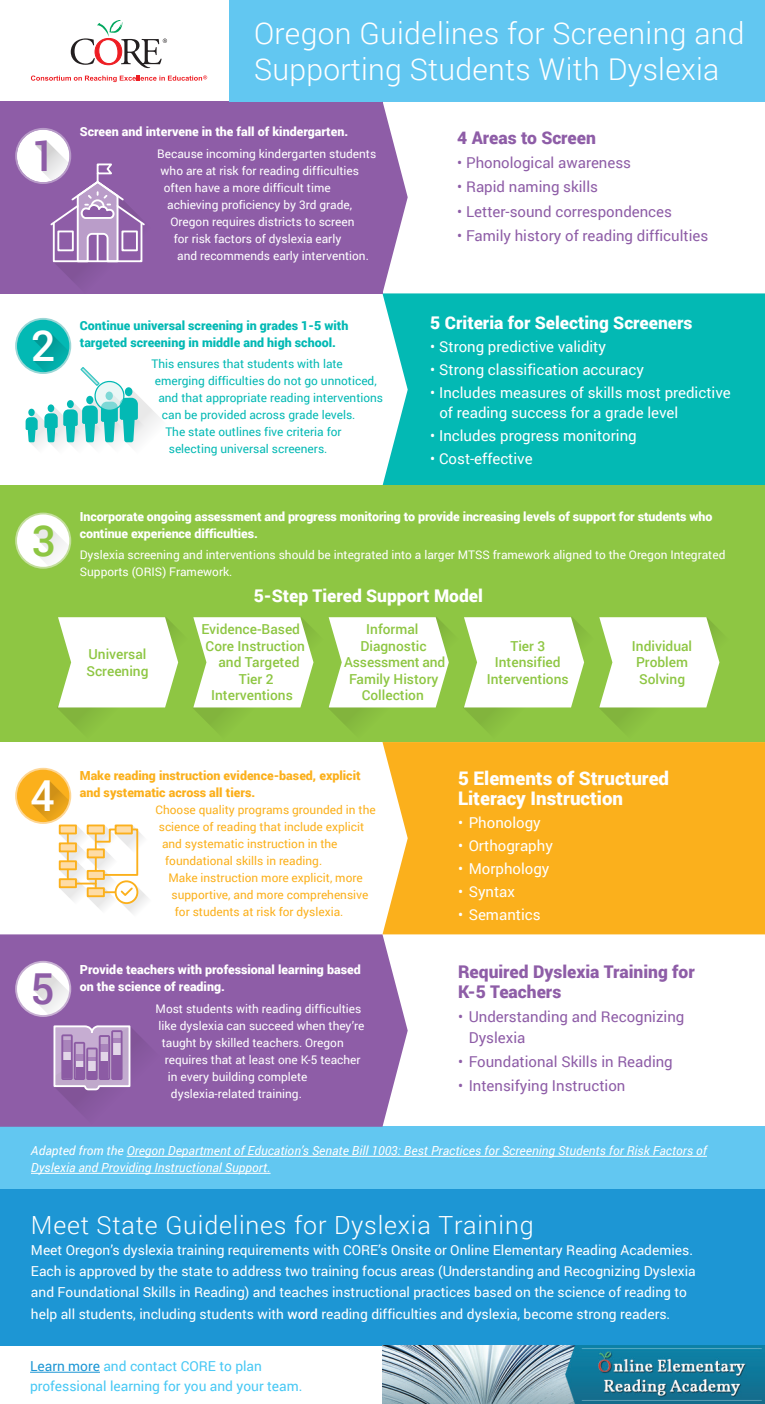
<style>
.page{position:relative;width:765px;height:1404px;background:#fff}
.page>*{position:absolute;margin:0;border:0;box-sizing:border-box;transform-origin:0 0}
.t1{font:500 42.62px "Roboto";color:#8e5da7}
.t2{font:500 42.62px "Roboto";color:#fff}
.t3{font:500 42.62px "Roboto";color:#8ec643}
.t4{font:300 30px/36px "Roboto";letter-spacing:.01em;color:#fff}
.t5{font:300 25px "Roboto";letter-spacing:.03em;color:#fff}
.t6{font:900 18.75px/20.4px "Roboto";color:#fff}
.t7{font:900 17.5px "Roboto";color:#fff}
.t8{font:900 17.5px/20.4px "Roboto";color:#8e5da7}
.t9{font:15px/20.4px "Roboto";color:#fff}
.t10{font:15px/20.4px "Roboto";color:#8e5da7}
.t11{font:13.75px/21.2px "Roboto";color:#fff}
.t12{font:500 13.75px/16.5px "Roboto";color:#8ec643}
.t13{font:13.75px/19.4px "Roboto";color:#48c8f4}
.t14{font:900 12.5px/17px "Roboto";letter-spacing:-.01em;color:#fff}
.t15{font:italic 12.5px/17px "Roboto";color:#fff}
.t16{font:900 12.5px/17px "Roboto";color:#03b9b4}
.t17{font:900 12.5px/17px "Roboto";color:#fbb01c}
.t18{font:11.88px/17px "Roboto";color:#fff}
.t19{font:11.88px "Roboto";color:#fbb01c}
.t20{font:11.88px "Roboto";color:#03b9b4}
.s1{font-weight:500}
.s2{color:#1d96d4}
</style>
<div class="page">
<div style="left:382px;top:742px;width:383px;height:192px;background:#fbb01c"></div>
<div style="left:382px;top:293px;width:383px;height:193px;background:#03b9b4"></div>
<div style="left:0;top:101px;width:382px;height:192px;background:#8e5da7"></div>
<div style="left:0;top:486px;width:765px;height:256px;background:#8ec643"></div>
<div style="left:229px;top:0;width:536px;height:101px;background:#62c7f1"></div>
<div style="left:0;top:1127px;width:765px;height:62px;background:#62c7f1"></div>
<div style="left:0;top:1189px;width:765px;height:157px;background:#1d96d4"></div>
<hr style="left:127px;top:1156px;width:580px;height:1px;background:#fff">
<hr style="left:31px;top:1173px;width:240px;height:1px;background:#fff">
<svg style="left:71px;top:20px;width:96px;height:48px"></svg>
<svg style="left:31px;top:75px;width:176px;height:7px"></svg>
<hr style="left:30px;top:1372px;width:70px;height:1px;background:#1d96d4">
<svg style="left:382px;top:101px;width:26px;height:192px"></svg>
<div style="left:0;top:934px;width:408px;height:193px;background:#8e5da7"></div>
<svg style="left:57px;top:617px;width:685px;height:134px"></svg>
<img style="left:382px;top:1345px;width:383px;height:59px">
<svg style="left:53px;top:1024px;width:109px;height:102px;background:#9f77b3"></svg>
<div style="left:16px;top:514px;width:54px;height:54px;background:#fff;border-radius:50%"></div>
<svg style="left:34px;top:528px;width:36px;height:38px"></svg>
<div style="left:15px;top:513px;width:56px;height:56px;border:2px solid #c3de9c;border-radius:50%"></div>
<div style="left:16px;top:129px;width:54px;height:54px;background:#fff;border-radius:50%"></div>
<svg style="left:36px;top:141px;width:122px;height:153px"></svg>
<div style="left:15px;top:128px;width:56px;height:56px;border:2px solid #b79ac8;border-radius:50%"></div>
<div style="left:16px;top:319px;width:54px;height:54px;background:#03b9b4;border-radius:50%"></div>
<svg style="left:26px;top:332px;width:133px;height:116px"></svg>
<div style="left:15px;top:318px;width:56px;height:56px;border:2px solid #9cd7d6;border-radius:50%"></div>
<div style="left:16px;top:769px;width:54px;height:54px;background:#fbb01c;border-radius:50%"></div>
<svg style="left:32px;top:781px;width:116px;height:133px"></svg>
<div style="left:15px;top:768px;width:56px;height:56px;border:2px solid #fed694;border-radius:50%"></div>
<div style="left:16px;top:962px;width:54px;height:54px;background:#fff;border-radius:50%"></div>
<svg style="left:34px;top:974px;width:36px;height:42px"></svg>
<div style="left:15px;top:961px;width:56px;height:56px;border:2px solid #c7afd2;border-radius:50%"></div>
<h1 class="t1" style="left:32px;top:126px;width:26px">1</h1>
<h1 class="t2" style="left:31px;top:316px;width:26px">2</h1>
<h1 class="t3" style="left:32px;top:511px;width:26px">3</h1>
<h2 class="t4" style="left:254px;top:15px;width:492px">Oregon Guidelines for Screening and<br>Supporting Students With Dyslexia</h2>
<p class="t14" style="left:80px;top:123px;width:270px">Screen and intervene in the fall of kindergarten.</p>
<p class="t18" style="left:157px;top:145px;width:221px">Because incoming kindergarten students</p>
<p class="t18" style="left:161px;top:162px;width:200px">who are at risk for reading difficulties</p>
<p class="t18" style="left:164px;top:179px;width:168px">often have a more difficult time</p>
<p class="t18" style="left:167px;top:196px;width:186px">achieving proficiency by 3rd grade,</p>
<p class="t18" style="left:171px;top:213px;width:185px">Oregon requires districts to screen</p>
<p class="t18" style="left:174px;top:230px;width:169px">for risk factors of dyslexia early</p>
<p class="t18" style="left:177px;top:247px;width:193px">and recommends early intervention.</p>
<p class="t16" style="left:80px;top:316px;width:270px">Continue universal screening in grades 1-5 with targeted screening in middle and high school.</p>
<p class="t20" style="left:151px;top:356px;width:193px">This ensures that students with late</p>
<p class="t20" style="left:155px;top:373px;width:223px">emerging difficulties do not go unnoticed,</p>
<p class="t20" style="left:158px;top:390px;width:226px">and that appropriate reading interventions</p>
<p class="t20" style="left:162px;top:407px;width:195px">can be provided across grade levels.</p>
<p class="t20" style="left:165px;top:424px;width:178px">The state outlines five criteria for</p>
<p class="t20" style="left:169px;top:441px;width:160px">selecting universal screeners.</p>
<h3 class="t8" style="left:457px;top:127px;width:140px">4 Areas to Screen</h3>
<p class="t10" style="left:457px;top:152px;width:175px">• Phonological awareness</p>
<p class="t10" style="left:457px;top:176px;width:142px">• Rapid naming skills</p>
<p class="t10" style="left:457px;top:201px;width:216px">• Letter-sound correspondences</p>
<p class="t10" style="left:457px;top:225px;width:253px">• Family history of reading difficulties</p>
<h3 class="t7" style="left:430px;top:311px;width:264px">5 Criteria for Selecting Screeners</h3>
<p class="t9" style="left:430px;top:336px;width:177px">• Strong predictive validity</p>
<p class="t9" style="left:430px;top:359px;width:215px">• Strong classification accuracy</p>
<p class="t9" style="left:439px;top:382px;width:293px;text-indent:-9px">• Includes measures of skills most predictive of reading success for a grade level</p>
<p class="t9" style="left:430px;top:425px;width:208px">• Includes progress monitoring</p>
<p class="t9" style="left:430px;top:448px;width:104px">• Cost-effective</p>
<p class="t14" style="left:80px;top:507px;width:634px">Incorporate ongoing assessment and progress monitoring to provide increasing levels of support for students who continue experience difficulties.</p>
<p class="t18" style="left:80px;top:546px;width:647px">Dyslexia screening and interventions should be integrated into a larger MTSS framework aligned to the Oregon Integrated<br>Supports (ORIS) Framework.</p>
<p class="t12" style="left:86px;top:645px;width:64px">Universal<br>Screening</p>
<h3 class="t7" style="left:254px;top:583px;width:231px">5-Step Tiered Support Model</h3>
<p class="t12" style="left:201px;top:620px;width:100px">Evidence-Based</p>
<p class="t12" style="left:206px;top:637px;width:101px">Core Instruction</p>
<p class="t12" style="left:218px;top:653px;width:82px">and Targeted</p>
<p class="t12" style="left:239px;top:670px;width:36px">Tier 2</p>
<p class="t12" style="left:211px;top:686px;width:83px">Interventions</p>
<p class="t12" style="left:344px;top:620px;width:103px;text-align:center">Informal<br>Diagnostic<br>Assessment and<br>Family History<br>Collection</p>
<p class="t12" style="left:487px;top:637px;width:83px;text-align:center">Tier 3<br>Intensified<br>Interventions</p>
<p class="t12" style="left:632px;top:637px;width:62px">Individual<br>Problem<br>Solving</p>
<h1 class="t2" style="left:30px;top:766px;width:26px">4</h1>
<h1 class="t1" style="left:30px;top:959px;width:26px">5</h1>
<p class="t17" style="left:80px;top:767px;width:282px">Make reading instruction evidence-based, explicit and systematic across all tiers.</p>
<p class="t19" style="left:156px;top:802px;width:222px">Choose quality programs grounded in the</p>
<p class="t19" style="left:159px;top:819px;width:207px">science of reading that include explicit</p>
<p class="t19" style="left:162px;top:836px;width:177px">and systematic instruction in the</p>
<p class="t19" style="left:165px;top:853px;width:159px">foundational skills in reading.</p>
<p class="t19" style="left:168px;top:870px;width:196px">Make instruction more explicit, more</p>
<p class="t19" style="left:172px;top:887px;width:198px">supportive, and more comprehensive</p>
<p class="t19" style="left:175px;top:904px;width:170px">for students at risk for dyslexia.</p>
<p class="t14" style="left:80px;top:960px;width:282px">Provide teachers with professional learning based on the science of reading.</p>
<p class="t18" style="left:156px;top:999px;width:207px">Most students with reading difficulties</p>
<p class="t18" style="left:159px;top:1016px;width:207px">like dyslexia can succeed when they’re</p>
<p class="t18" style="left:162px;top:1033px;width:184px">taught by skilled teachers. Oregon</p>
<p class="t18" style="left:165px;top:1050px;width:197px">requires that at least one K-5 teacher</p>
<p class="t18" style="left:168px;top:1067px;width:141px">in every building complete</p>
<p class="t18" style="left:171px;top:1084px;width:132px">dyslexia-related training.</p>
<h3 class="t6" style="left:458px;top:767px;width:213px">5 Elements of Structured<br>Literacy Instruction</h3>
<p class="t9" style="left:458px;top:812px;width:84px">• Phonology</p>
<p class="t9" style="left:458px;top:835px;width:96px">• Orthography</p>
<p class="t9" style="left:458px;top:858px;width:93px">• Morphology</p>
<p class="t9" style="left:458px;top:881px;width:59px">• Syntax</p>
<p class="t9" style="left:458px;top:904px;width:84px">• Semantics</p>
<h3 class="t8" style="left:458px;top:960px;width:238px">Required Dyslexia Training for<br>K-5 Teachers</h3>
<p class="t10" style="left:469px;top:1006px;width:217px;text-indent:-11px">• Understanding and Recognizing<br>Dyslexia</p>
<p class="t10" style="left:458px;top:1051px;width:216px">• Foundational Skills in Reading</p>
<p class="t10" style="left:458px;top:1075px;width:169px">• Intensifying Instruction</p>
<p class="t15" style="left:31px;top:1142px;width:677px">Adapted from the Oregon Department of Education’s Senate Bill 1003: Best Practices for Screening Students for Risk Factors of<br>Dyslexia and Providing Instructional Support.</p>
<h3 class="t5" style="left:31px;top:1208px;width:504px">Meet State Guidelines for Dyslexia Training</h3>
<p class="t11" style="left:31px;top:1239px;width:666px">Meet Oregon’s dyslexia training requirements with CORE’s Onsite or Online Elementary Reading Academies.<br>Each is approved by the state to address two training focus areas (Understanding and Recognizing Dyslexia and Foundational Skills in Reading) and teaches instructional practices based on the science of reading to help all students, including students with <span class="s1">word</span> reading difficulties and dyslexia, become strong readers.</p>
<p class="t13" style="left:30px;top:1356px;width:274px"><span class="s2">Learn more</span> and contact CORE to plan professional learning for you and your team.</p>
</div>
